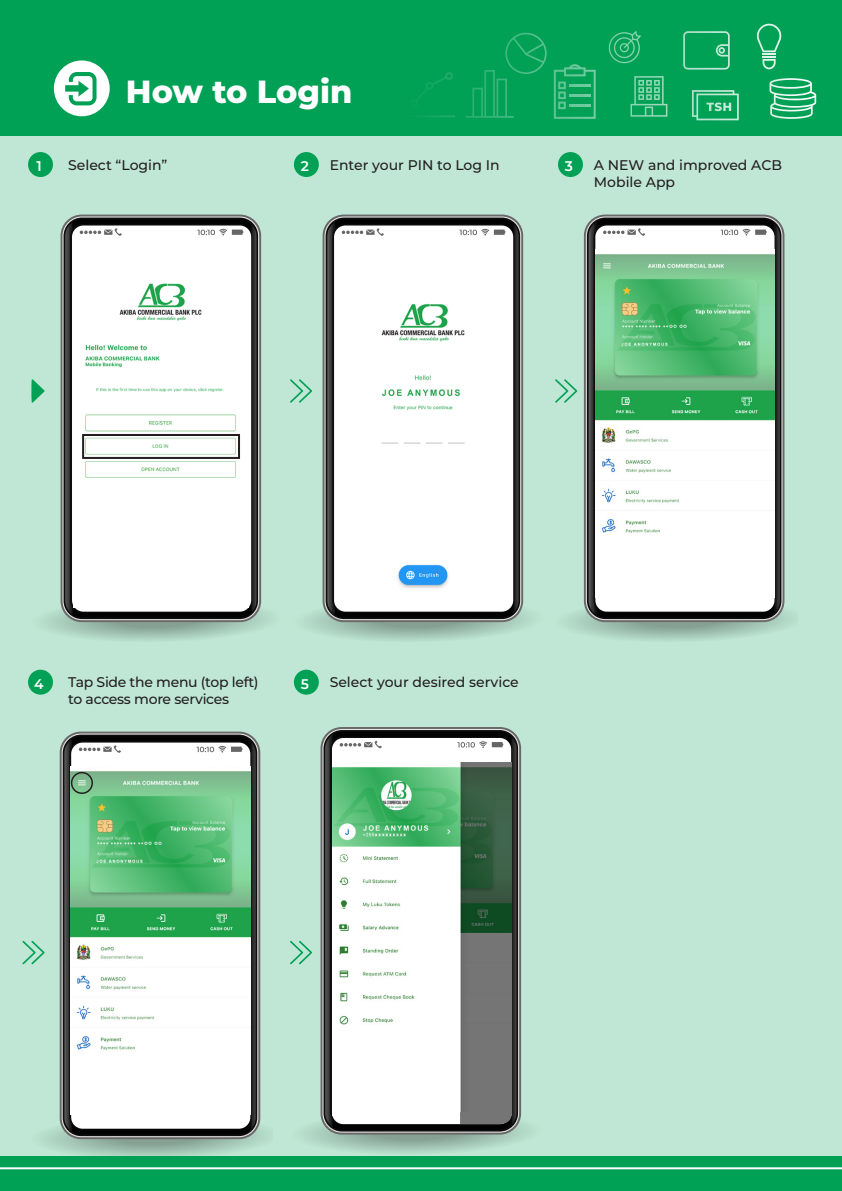
<style>
.page{position:relative;width:842px;height:1191px;background:#fff}
.page>*{position:absolute;margin:0;border:0;box-sizing:border-box;transform-origin:0 0}
.t1{font:800 32px "Montserrat";color:#fff}
.t2{font:500 14px/16.8px "Montserrat";color:#231f20}
.t3{font:500 14px/16.8px "Montserrat";letter-spacing:-.02em;color:#231f20}
.t4{font:600 14px "Montserrat";color:#fff}
</style>
<div class="page">
<div style="left:0;top:126px;width:842px;height:1041px;background:#c0e7d5"></div>
<div style="left:0;top:0;width:842px;height:135px;background:#00a155"></div>
<svg style="left:305px;top:597px;width:227px;height:44px"></svg>
<div style="left:358px;top:609px;width:121px;height:22px;background:#90afa1;border-radius:50%"></div>
<div style="left:364px;top:610px;width:109px;height:20px;background:#8dab9c;border-radius:50%"></div>
<div style="left:368px;top:611px;width:101px;height:18px;background:#89a799;border-radius:50%"></div>
<div style="left:372px;top:612px;width:93px;height:16px;background:#86a295;border-radius:50%"></div>
<div style="left:376px;top:612px;width:85px;height:15px;background:#829a8e;border-radius:50%"></div>
<div style="left:378px;top:613px;width:81px;height:14px;background:#86a194;border-radius:50%"></div>
<svg style="left:323px;top:214px;width:200px;height:408px;background:#767676"></svg>
<svg style="left:324px;top:216px;width:197px;height:404px;background:#a8a7a8"></svg>
<div style="left:326px;top:218px;width:194px;height:401px;background:linear-gradient(to bottom,#2b2b2b,#2b2b2b);border-radius:18px"></div>
<svg style="left:327px;top:219px;width:191px;height:398px;background:#272828"></svg>
<div style="left:332px;top:224px;width:182px;height:388px;background:#0d0d0d;border-radius:12px"></div>
<div style="left:334px;top:225px;width:179px;height:386px;background:#fff;border-radius:11px"></div>
<svg style="left:342px;top:228px;width:42px;height:8px"></svg>
<svg style="left:459px;top:229px;width:46px;height:6px"></svg>
<svg style="left:43px;top:597px;width:227px;height:44px"></svg>
<div style="left:96px;top:609px;width:121px;height:22px;background:#90afa1;border-radius:50%"></div>
<div style="left:102px;top:610px;width:109px;height:20px;background:#8dab9c;border-radius:50%"></div>
<div style="left:106px;top:611px;width:101px;height:18px;background:#89a799;border-radius:50%"></div>
<div style="left:110px;top:612px;width:93px;height:16px;background:#86a295;border-radius:50%"></div>
<div style="left:114px;top:612px;width:85px;height:15px;background:#829a8e;border-radius:50%"></div>
<div style="left:116px;top:613px;width:81px;height:14px;background:#86a194;border-radius:50%"></div>
<svg style="left:61px;top:214px;width:200px;height:408px;background:#757575"></svg>
<svg style="left:62px;top:216px;width:197px;height:404px;background:#a9a9a9"></svg>
<div style="left:64px;top:218px;width:194px;height:401px;background:linear-gradient(to bottom,#282828,#282828);border-radius:18px"></div>
<svg style="left:65px;top:219px;width:191px;height:398px;background:#282928"></svg>
<div style="left:72px;top:225px;width:179px;height:386px;background:#fff;border-radius:11px"></div>
<svg style="left:80px;top:228px;width:42px;height:8px"></svg>
<svg style="left:197px;top:229px;width:46px;height:6px"></svg>
<svg style="left:567px;top:597px;width:226px;height:44px"></svg>
<div style="left:620px;top:609px;width:120px;height:22px;background:#90afa0;border-radius:50%"></div>
<div style="left:625px;top:610px;width:110px;height:20px;background:#8dab9d;border-radius:50%"></div>
<div style="left:629px;top:611px;width:101px;height:18px;background:#89a698;border-radius:50%"></div>
<div style="left:636px;top:612px;width:87px;height:16px;background:#86a194;border-radius:50%"></div>
<svg style="left:584px;top:214px;width:200px;height:408px;background:#6c6c6c"></svg>
<svg style="left:588px;top:219px;width:192px;height:398px;background:#272828"></svg>
<div style="left:593px;top:224px;width:182px;height:388px;background:#0d0d0d;border-radius:12px"></div>
<div style="left:595px;top:225px;width:179px;height:386px;background:#fff;border-radius:11px"></div>
<svg style="left:603px;top:228px;width:42px;height:8px"></svg>
<svg style="left:721px;top:229px;width:46px;height:6px"></svg>
<svg style="left:42px;top:1114px;width:227px;height:42px"></svg>
<div style="left:95px;top:1126px;width:121px;height:22px;background:#90afa0;border-radius:50%"></div>
<div style="left:101px;top:1127px;width:109px;height:20px;background:#8dab9c;border-radius:50%"></div>
<div style="left:105px;top:1128px;width:101px;height:18px;background:#89a799;border-radius:50%"></div>
<div style="left:109px;top:1128px;width:93px;height:17px;background:#86a194;border-radius:50%"></div>
<svg style="left:60px;top:731px;width:200px;height:408px;background:#6c6c6c"></svg>
<svg style="left:64px;top:736px;width:192px;height:398px;background:#282828"></svg>
<svg style="left:69px;top:741px;width:182px;height:388px"></svg>
<div style="left:71px;top:742px;width:179px;height:386px;background:#fff;border-radius:11px"></div>
<svg style="left:79px;top:745px;width:42px;height:8px"></svg>
<svg style="left:197px;top:746px;width:45px;height:6px"></svg>
<img style="left:381px;top:303px;width:84px;height:286px">
<img style="left:73px;top:283px;width:163px;height:324px">
<img style="left:595px;top:254px;width:179px;height:279px">
<img style="left:71px;top:771px;width:179px;height:279px">
<svg style="left:320px;top:727px;width:201px;height:407px;background:#6c6d6d"></svg>
<svg style="left:325px;top:731px;width:191px;height:378px;background:#282828"></svg>
<div style="left:332px;top:738px;width:179px;height:386px;background:#fff;border-radius:11px"></div>
<svg style="left:340px;top:740px;width:42px;height:8px"></svg>
<svg style="left:457px;top:741px;width:46px;height:7px"></svg>
<img style="left:333px;top:762px;width:179px;height:347px">
<div style="left:28px;top:152px;width:25px;height:25px;background:#00a155;border-radius:50%"></div>
<div style="left:28px;top:669px;width:25px;height:25px;background:#00a155;border-radius:50%"></div>
<div style="left:294px;top:152px;width:25px;height:25px;background:#00a155;border-radius:50%"></div>
<div style="left:294px;top:669px;width:25px;height:25px;background:#00a155;border-radius:50%"></div>
<div style="left:558px;top:152px;width:25px;height:25px;background:#00a155;border-radius:50%"></div>
<div style="left:54px;top:60px;width:56px;height:56px;background:#fff;border-radius:50%"></div>
<svg style="left:65px;top:72px;width:32px;height:33px"></svg>
<svg style="left:630px;top:76px;width:37px;height:41px"></svg>
<svg style="left:554px;top:64px;width:42px;height:55px"></svg>
<hr style="left:569px;top:104px;width:21px;height:2px;background:#fff">
<svg style="left:683px;top:31px;width:47px;height:39px"></svg>
<svg style="left:769px;top:78px;width:47px;height:41px"></svg>
<svg style="left:609px;top:31px;width:32px;height:32px"></svg>
<svg style="left:466px;top:33px;width:81px;height:85px"></svg>
<svg style="left:419px;top:72px;width:36px;height:45px"></svg>
<svg style="left:757px;top:24px;width:24px;height:45px"></svg>
<svg style="left:692px;top:90px;width:47px;height:30px"></svg>
<div style="left:82px;top:434px;width:158px;height:25px;border:2px solid #231f20"></div>
<div style="left:71px;top:772px;width:22px;height:22px;border:2px solid #231f20;border-radius:50%"></div>
<div style="left:0;top:1156px;width:842px;height:35px;background:#00a155"></div>
<hr style="left:0;top:1167px;width:842px;height:2px;background:#fff">
<svg style="left:22px;top:940px;width:23px;height:24px"></svg>
<svg style="left:31px;top:379px;width:14px;height:24px"></svg>
<svg style="left:290px;top:941px;width:22px;height:23px"></svg>
<svg style="left:290px;top:379px;width:22px;height:24px"></svg>
<svg style="left:555px;top:379px;width:22px;height:24px"></svg>
<svg style="left:303px;top:1109px;width:227px;height:44px"></svg>
<p class="t4" style="left:36px;top:156px;width:7px">1</p>
<h1 class="t1" style="left:126px;top:68px;width:228px">How to Login</h1>
<p class="t2" style="left:68px;top:156px;width:101px">Select “Login”</p>
<p class="t4" style="left:565px;top:156px;width:10px">3</p>
<p class="t2" style="left:330px;top:156px;width:172px">Enter your PIN to Log In</p>
<p class="t4" style="left:301px;top:156px;width:10px">2</p>
<p class="t2" style="left:594px;top:156px;width:190px">A NEW and improved ACB<br>Mobile App</p>
<p class="t4" style="left:34px;top:674px;width:11px">4</p>
<p class="t3" style="left:68px;top:673px;width:192px">Tap Side the menu (top left) to access more services</p>
<p class="t4" style="left:301px;top:674px;width:10px">5</p>
<p class="t2" style="left:330px;top:673px;width:191px">Select your desired service</p>
</div>
